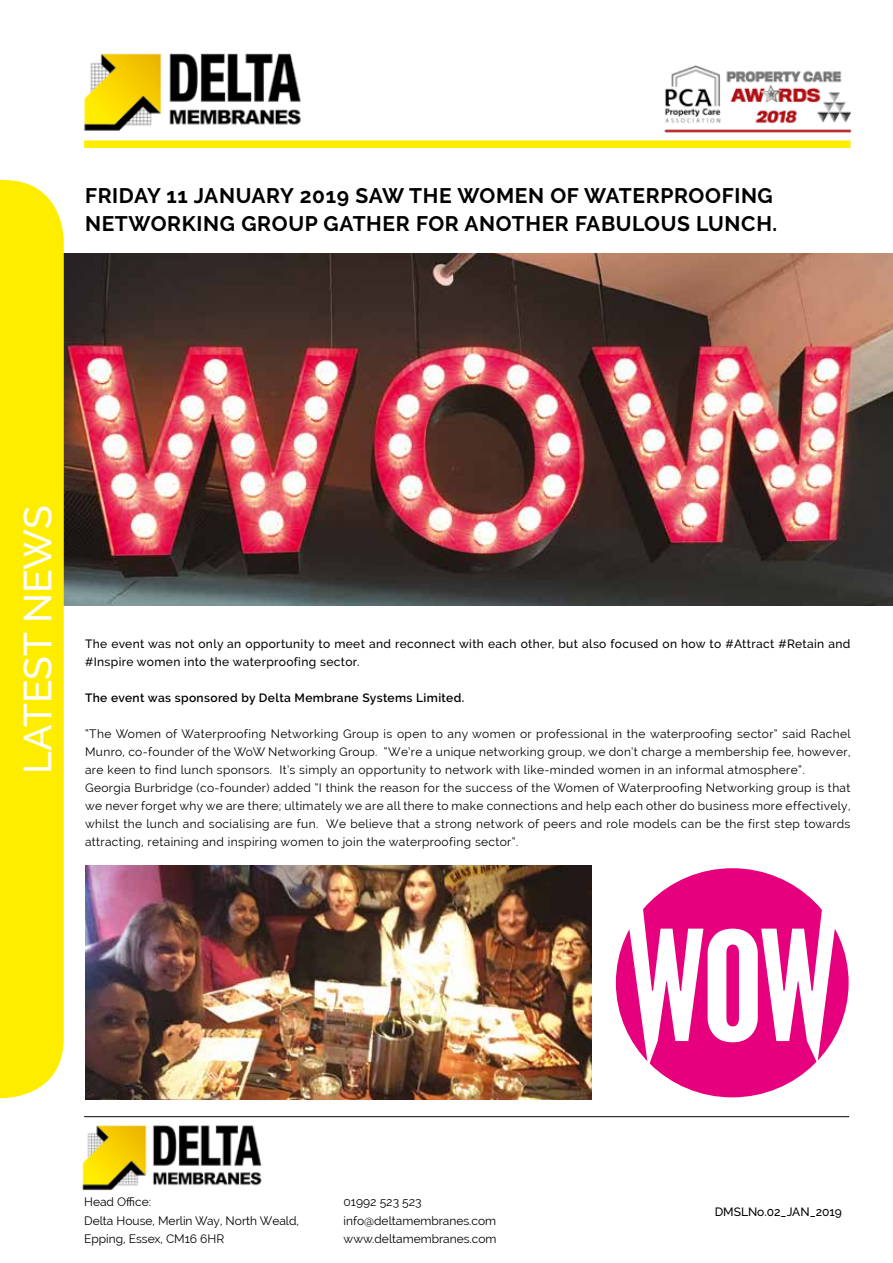
<style>
.page{position:relative;width:893px;height:1263px;background:#fff}
.page>*{position:absolute;margin:0;border:0;box-sizing:border-box;transform-origin:0 0}
.t1{font:500 39px "Raleway";color:#fff}
.t2{font:700 21px/28.5px "Raleway";letter-spacing:.03em;color:#000}
.t3{font:12px/18px "Raleway";letter-spacing:.03em;color:#000}
.t4{font:500 12px/18px "Raleway";letter-spacing:.03em;color:#000}
.t5{font:12px/18.8px "Raleway";color:#000}
.t6{font:600 12px "Raleway";letter-spacing:.03em;color:#000}
.t7{font:500 12px "Raleway";color:#000}
</style>
<div class="page">
<img style="left:64px;top:253px;width:829px;height:353px">
<hr style="left:84px;top:1116px;width:765px;height:1px;background:#000">
<div style="left:0;top:180px;width:64px;height:918px;background:#ffed00"></div>
<div style="left:84px;top:140px;width:766px;height:8px;background:#ffed00"></div>
<img style="left:664px;top:65px;width:188px;height:68px">
<img style="left:84px;top:53px;width:217px;height:78px">
<img style="left:82px;top:1125px;width:180px;height:65px">
<div style="left:616px;top:868px;width:233px;height:229px;background:#e6007d;border-radius:50%"></div>
<svg style="left:629px;top:907px;width:206px;height:160px"></svg>
<img style="left:85px;top:865px;width:506px;height:234px">
<h2 class="t2" style="left:85px;top:181px;width:694px">FRIDAY 11 JANUARY 2019 SAW THE WOMEN OF WATERPROOFING<br>NETWORKING GROUP GATHER FOR ANOTHER FABULOUS LUNCH.</h2>
<h1 class="t1" style="left:15px;top:774px;width:270px;rotate:-90deg">LATEST NEWS</h1>
<p class="t4" style="left:85px;top:635px;width:767px">The event was not only an opportunity to meet and reconnect with each other, but also focused on how to #Attract #Retain and #Inspire women into the waterproofing sector.</p>
<p class="t6" style="left:85px;top:691px;width:381px">The event was sponsored by Delta Membrane Systems Limited.</p>
<p class="t3" style="left:85px;top:725px;width:767px">“The Women of Waterproofing Networking Group is open to any women or professional in the waterproofing sector” said Rachel Munro, co-founder of the WoW Networking Group. “We’re a unique networking group, we don’t charge a membership fee, however, are keen to find lunch sponsors. It’s simply an opportunity to network with like-minded women in an informal atmosphere”.<br>Georgia Burbridge (co-founder) added “I think the reason for the success of the Women of Waterproofing Networking group is that we never forget why we are there; ultimately we are all there to make connections and help each other do business more effectively, whilst the lunch and socialising are fun. We believe that a strong network of peers and role models can be the first step towards attracting, retaining and inspiring women to join the waterproofing sector”.</p>
<p class="t5" style="left:84px;top:1192px;width:216px">Head Office:<br>Delta House, Merlin Way, North Weald,<br>Epping, Essex, CM16 6HR</p>
<p class="t5" style="left:344px;top:1192px;width:154px">01992 523 523 info@deltamembranes.com www.deltamembranes.com</p>
<p class="t7" style="left:715px;top:1205px;width:129px">DMSLNo.02_JAN_2019</p>
</div>
